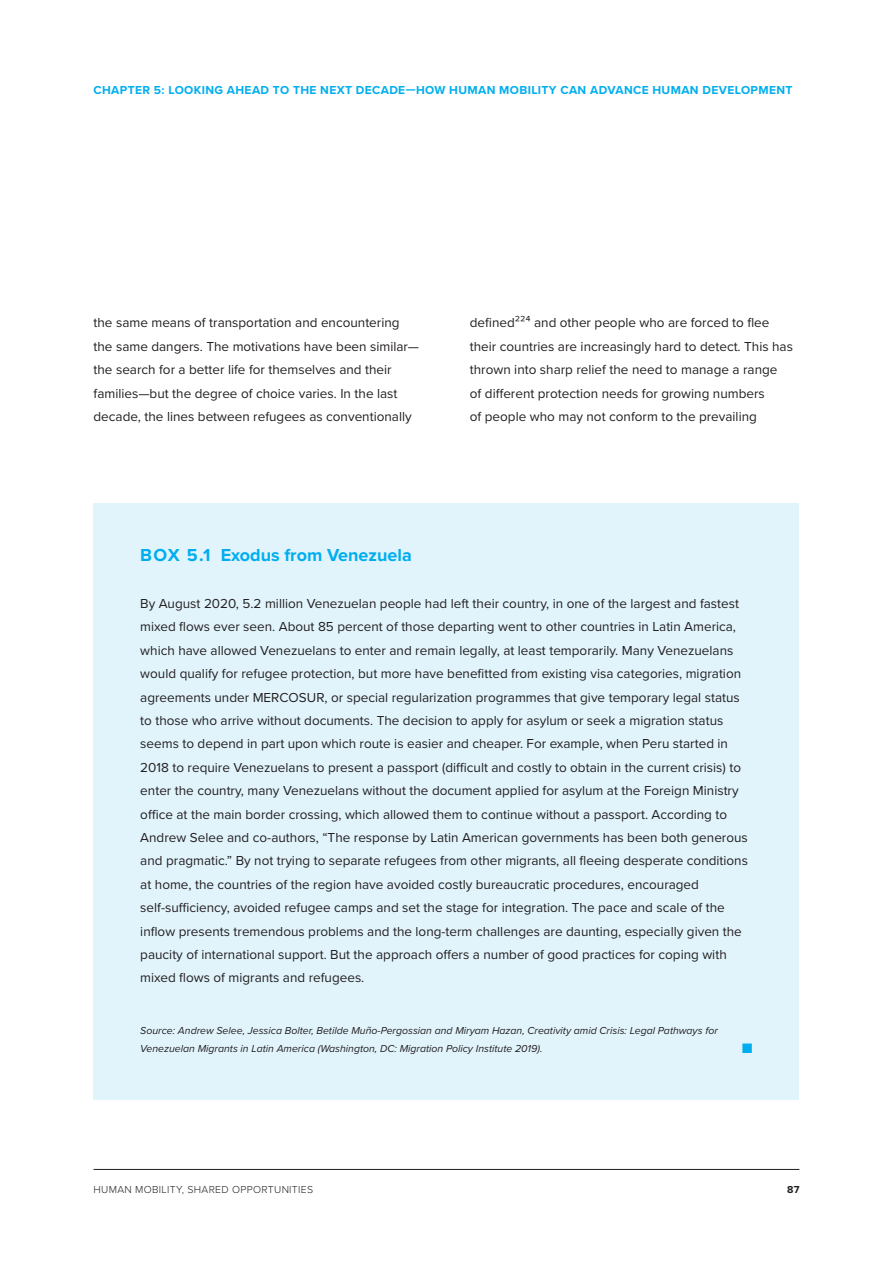
<style>
.page{position:relative;width:893px;height:1263px;background:#fff}
.page>*{position:absolute;margin:0;border:0;box-sizing:border-box;transform-origin:0 0}
.t1{font:700 18px "Proxima Nova";color:#00aeef}
.t2{font:16.5px "Proxima Nova";color:#00aeef}
.t3{font:13.5px/23.4px "Proxima Nova";color:#231f20}
.t4{font:700 12px "Proxima Nova";letter-spacing:.03em;color:#00aeef}
.t5{font:italic 10.5px/18px "Proxima Nova";color:#231f20}
.t6{font:300 10.5px "Proxima Nova";letter-spacing:.03em;color:#231f20}
.t7{font:700 10.5px "Proxima Nova";color:#231f20}
</style>
<div class="page">
<hr style="left:94px;top:1169px;width:705px;height:1px;background:#231f20">
<div style="left:94px;top:503px;width:705px;height:596px;background:#e1f4fc"></div>
<p class="t4" style="left:94px;top:81px;width:700px">CHAPTER 5: LOOKING AHEAD TO THE NEXT DECADE—HOW HUMAN MOBILITY CAN ADVANCE HUMAN DEVELOPMENT</p>
<p class="t3" style="left:94px;top:311px;width:327px">the same means of transportation and encountering the same dangers. The motivations have been similar— the search for a better life for themselves and their families—but the degree of choice varies. In the last decade, the lines between refugees as conventionally</p>
<p class="t3" style="left:470px;top:311px;width:325px">defined²²⁴ and other people who are forced to flee their countries are increasingly hard to detect. This has thrown into sharp relief the need to manage a range<br>of different protection needs for growing numbers<br>of people who may not conform to the prevailing</p>
<h1 class="t1" style="left:140px;top:542px;width:273px">BOX 5.1 Exodus from Venezuela</h1>
<p class="t3" style="left:140px;top:591px;width:609px">By August 2020, 5.2 million Venezuelan people had left their country, in one of the largest and fastest mixed flows ever seen. About 85 percent of those departing went to other countries in Latin America, which have allowed Venezuelans to enter and remain legally, at least temporarily. Many Venezuelans would qualify for refugee protection, but more have benefitted from existing visa categories, migration agreements under MERCOSUR, or special regularization programmes that give temporary legal status to those who arrive without documents. The decision to apply for asylum or seek a migration status seems to depend in part upon which route is easier and cheaper. For example, when Peru started in 2018 to require Venezuelans to present a passport (difficult and costly to obtain in the current crisis) to enter the country, many Venezuelans without the document applied for asylum at the Foreign Ministry office at the main border crossing, which allowed them to continue without a passport. According to Andrew Selee and co-authors, “The response by Latin American governments has been both generous and pragmatic.” By not trying to separate refugees from other migrants, all fleeing desperate conditions at home, the countries of the region have avoided costly bureaucratic procedures, encouraged self‑sufficiency, avoided refugee camps and set the stage for integration. The pace and scale of the inflow presents tremendous problems and the long-term challenges are daunting, especially given the paucity of international support. But the approach offers a number of good practices for coping with mixed flows of migrants and refugees.</p>
<p class="t5" style="left:140px;top:1021px;width:579px">Source: Andrew Selee, Jessica Bolter, Betilde Muño-Pergossian and Miryam Hazan, Creativity amid Crisis: Legal Pathways for<br>Venezuelan Migrants in Latin America (Washington, DC: Migration Policy Institute 2019).</p>
<p class="t2" style="left:742px;top:1035px;width:12px">■</p>
<p class="t6" style="left:94px;top:1181px;width:221px">HUMAN MOBILITY, SHARED OPPORTUNITIES</p>
<p class="t7" style="left:787px;top:1181px;width:14px">87</p>
</div>
